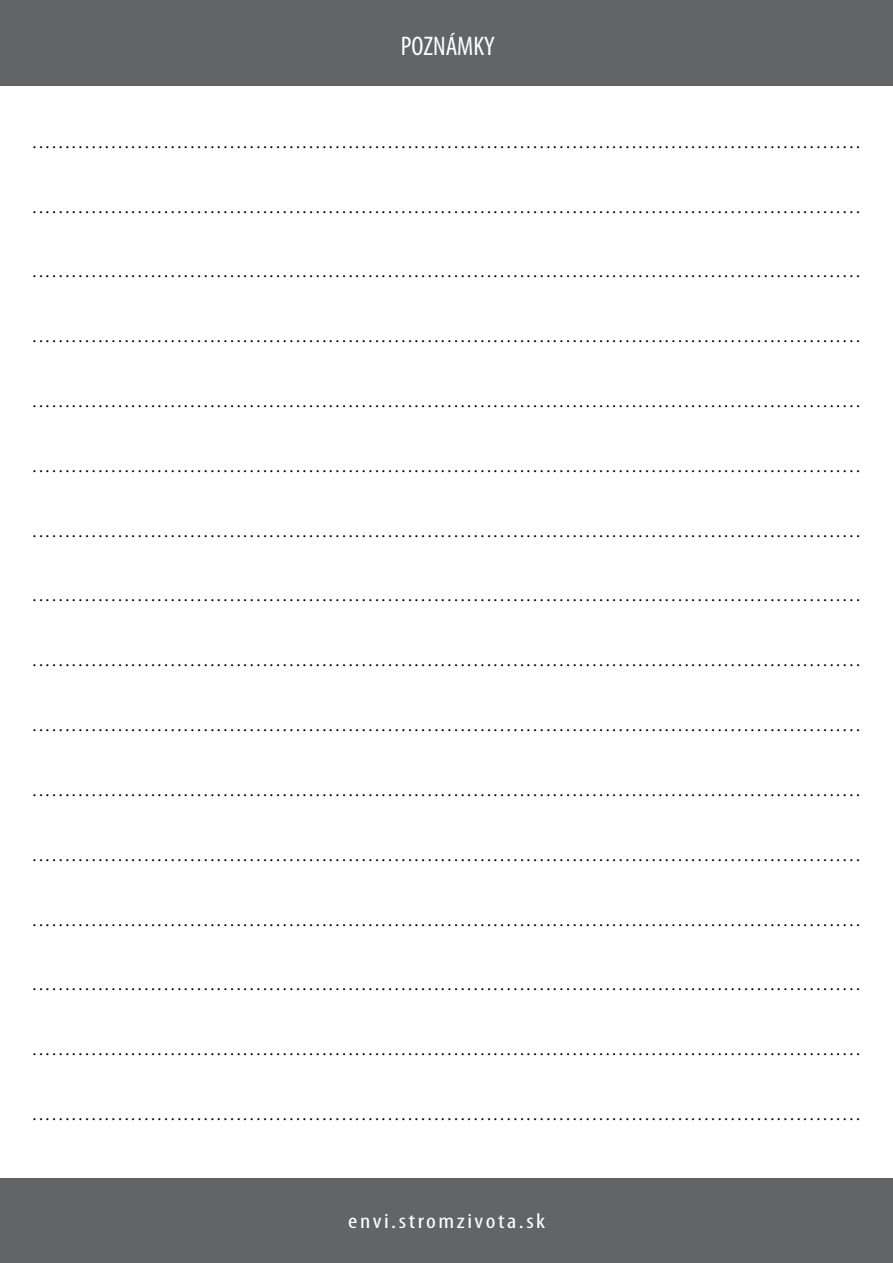
<style>
.page{position:relative;width:893px;height:1263px;background:#fff}
.page>*{position:absolute;margin:0;border:0;box-sizing:border-box;transform-origin:0 0}
.t1{font:condensed 27px "Myriad Pro";color:#fff}
.t2{font:condensed 21.15px "Myriad Pro";letter-spacing:.1em;color:#fff;scale:1.2 1}
.t3{font:18px "Minion Pro";color:#000}
</style>
<div class="page">
<div style="left:0;top:0;width:893px;height:86px;background:#636466"></div>
<div style="left:0;top:1178px;width:893px;height:85px;background:#636466"></div>
<h1 class="t1" style="left:401px;top:29px;width:96px">POZNÁMKY</h1>
<p class="t3" style="left:32px;top:130px;width:829px">..............................................................................................................................</p>
<p class="t3" style="left:32px;top:195px;width:829px">..............................................................................................................................</p>
<p class="t3" style="left:32px;top:260px;width:829px">..............................................................................................................................</p>
<p class="t3" style="left:32px;top:324px;width:829px">..............................................................................................................................</p>
<p class="t3" style="left:32px;top:389px;width:829px">..............................................................................................................................</p>
<p class="t3" style="left:32px;top:454px;width:829px">..............................................................................................................................</p>
<p class="t3" style="left:32px;top:519px;width:829px">..............................................................................................................................</p>
<p class="t3" style="left:32px;top:584px;width:829px">..............................................................................................................................</p>
<p class="t3" style="left:32px;top:648px;width:829px">..............................................................................................................................</p>
<p class="t3" style="left:32px;top:713px;width:829px">..............................................................................................................................</p>
<p class="t3" style="left:32px;top:778px;width:829px">..............................................................................................................................</p>
<p class="t3" style="left:32px;top:843px;width:829px">..............................................................................................................................</p>
<p class="t3" style="left:32px;top:908px;width:829px">..............................................................................................................................</p>
<p class="t3" style="left:32px;top:972px;width:829px">..............................................................................................................................</p>
<p class="t3" style="left:32px;top:1037px;width:829px">..............................................................................................................................</p>
<p class="t3" style="left:32px;top:1102px;width:829px">..............................................................................................................................</p>
<p class="t2" style="left:348px;top:1208px;width:166px">envi.stromzivota.sk</p>
</div>
